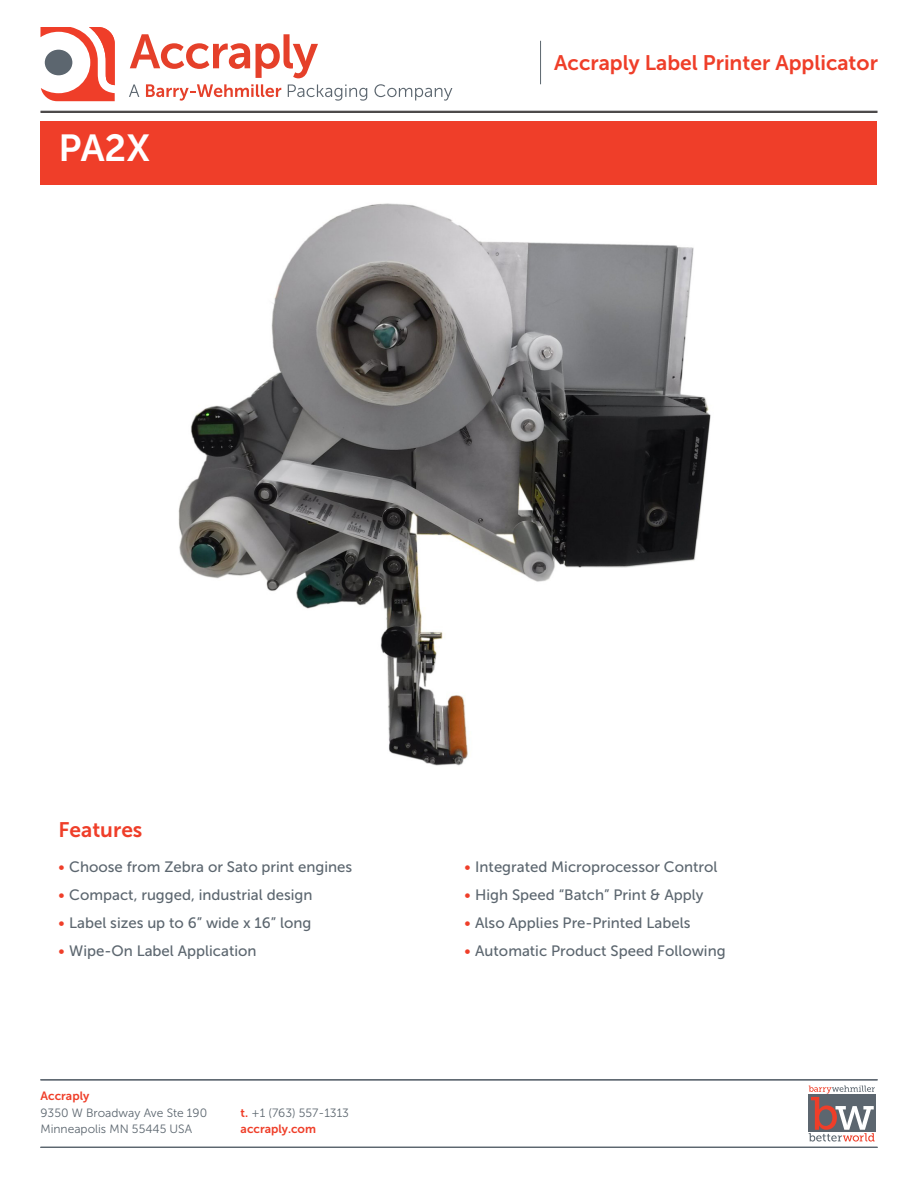
<style>
.page{position:relative;width:918px;height:1188px;background:#fff}
.page>*{position:absolute;margin:0;border:0;box-sizing:border-box;transform-origin:0 0}
.Page_1_Big_Header{font:37.5px "Museo Sans 700";color:#fff}
.Standing_Head{font:21px "Museo Sans 700";color:#ef3e29}
.t1{font:15px "Museo Sans 500";color:#5c666f}
.t2{font:12px/16.5px "Museo Sans 300";color:#5c666f}
.t3{font:12px "Museo Sans 700";color:#ef3e29}
.s1{color:#ef3e29}
.s2{font-family:"Museo Sans 700";color:#ef3e29}
</style>
<div class="page">
<div style="left:40px;top:122px;width:838px;height:63px;background:#ef3e29"></div>
<hr style="left:40px;top:111px;width:838px;height:1px;background:#231f20">
<svg style="left:41px;top:27px;width:74px;height:74px"></svg>
<svg style="left:130px;top:34px;width:120px;height:35px"></svg>
<svg style="left:256px;top:34px;width:62px;height:44px"></svg>
<svg style="left:129px;top:84px;width:10px;height:13px"></svg>
<svg style="left:146px;top:84px;width:135px;height:17px"></svg>
<svg style="left:288px;top:84px;width:79px;height:17px"></svg>
<svg style="left:374px;top:84px;width:78px;height:17px"></svg>
<svg style="left:809px;top:1086px;width:66px;height:56px"></svg>
<hr style="left:40px;top:1147px;width:838px;height:1px;background:#5c666f">
<hr style="left:40px;top:1080px;width:838px;height:1px;background:#5c666f">
<hr style="left:40px;top:112px;width:838px;height:1px;background:#231f20">
<hr style="left:540px;top:41px;width:1px;height:43px;background:#5c666f">
<img style="left:178px;top:203px;width:533px;height:563px">
<p class="Page_1_Big_Header" style="left:58px;top:127px;width:93px">PA2X</p>
<p class="Standing_Head" style="left:554px;top:51px;width:325px">Accraply Label Printer Applicator</p>
<h2 class="Standing_Head" style="left:58px;top:819px;width:85px">Features</h2>
<p class="t1" style="left:58px;top:859px;width:295px"><span class="s1">•</span> Choose from Zebra or Sato print engines</p>
<p class="t1" style="left:58px;top:887px;width:255px"><span class="s1">•</span> Compact, rugged, industrial design</p>
<p class="t1" style="left:58px;top:915px;width:254px"><span class="s1">•</span> Label sizes up to 6” wide x 16” long</p>
<p class="t1" style="left:58px;top:942px;width:200px"><span class="s1">•</span> Wipe-On Label Application</p>
<p class="t3" style="left:40px;top:1089px;width:50px">Accraply</p>
<p class="t2" style="left:40px;top:1104px;width:168px">9350 W Broadway Ave Ste 190<br>Minneapolis MN 55445 USA</p>
<p class="t2" style="left:241px;top:1104px;width:110px"><span class="s2">t.</span> +1 (763) 557-1313</p>
<p class="t3" style="left:241px;top:1122px;width:77px">accraply.com</p>
<p class="t1" style="left:464px;top:859px;width:255px"><span class="s1">•</span> Integrated Microprocessor Control</p>
<p class="t1" style="left:464px;top:887px;width:240px"><span class="s1">•</span> High Speed “Batch” Print &amp; Apply</p>
<p class="t1" style="left:464px;top:915px;width:227px"><span class="s1">•</span> Also Applies Pre-Printed Labels</p>
<p class="t1" style="left:464px;top:942px;width:263px"><span class="s1">•</span> Automatic Product Speed Following</p>
</div>
